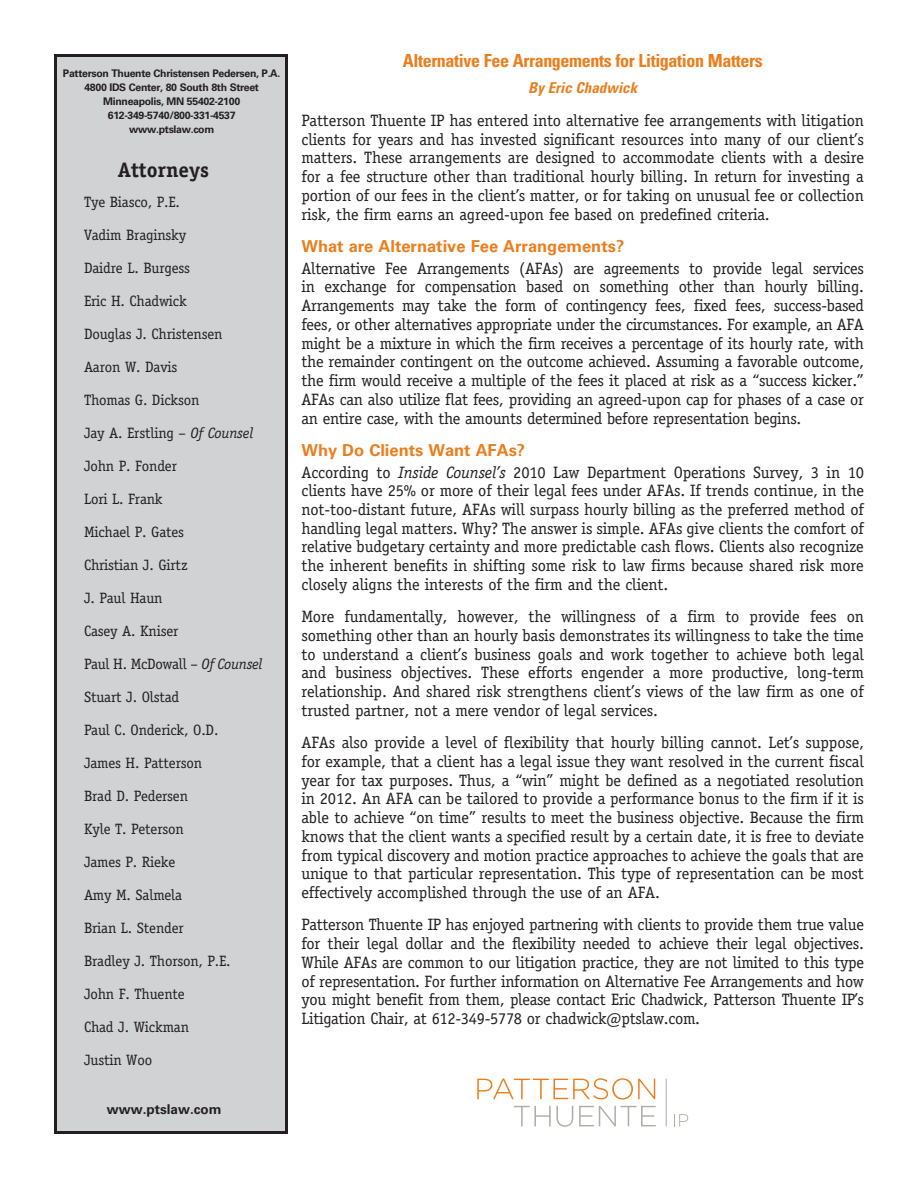
<style>
.page{position:relative;width:918px;height:1188px;background:#fff}
.page>*{position:absolute;margin:0;border:0;box-sizing:border-box;transform-origin:0 0}
.t1{font:700 21px "Officina Serif Std";color:#231f20}
.t2{font:700 condensed 18px "Univers LT Std";letter-spacing:-.02em;color:#ea7e1d}
.t3{font:16.5px/18.8px "Officina Serif Std";letter-spacing:-.01em;color:#231f20;text-align:justify}
.t4{font:700 16.5px "Univers LT Std";color:#ea7e1d}
.t5{font:15px/33px "Officina Serif Std";letter-spacing:-.01em;color:#231f20}
.t6{font:italic 700 condensed 15px "Univers LT Std";color:#ea7e1d}
.t7{font:700 13.5px "Univers LT Std";color:#231f20}
.t8{font:700 10.5px/14.1px "Univers LT Std";letter-spacing:-.03em;color:#231f20;text-align:center}
.s1{font-style:italic}
</style>
<div class="page">
<svg style="left:477px;top:1078px;width:178px;height:22px"></svg>
<svg style="left:514px;top:1106px;width:59px;height:21px"></svg>
<svg style="left:579px;top:1106px;width:77px;height:20px"></svg>
<hr style="left:666px;top:1079px;width:1px;height:47px;background:#acafa6">
<svg style="left:679px;top:1114px;width:9px;height:12px"></svg>
<div style="left:56px;top:56px;width:230px;height:1076px;background:#d1d2d4"></div>
<div style="left:54px;top:54px;width:234px;height:1080px;border:3px solid #231f20"></div>
<p class="t8" style="left:63px;top:66px;width:219px">Patterson Thuente Christensen Pedersen, P.A.<br>4800 IDS Center, 80 South 8th Street<br>Minneapolis, MN 55402-2100<br>612-349-5740/800-331-4537<br>www.ptslaw.com</p>
<p class="t1" style="left:118px;top:157px;width:93px">Attorneys</p>
<p class="t5" style="left:84px;top:186px;width:97px">Tye Biasco, P.E.</p>
<p class="t5" style="left:84px;top:219px;width:104px">Vadim Braginsky</p>
<p class="t5" style="left:84px;top:252px;width:108px">Daidre L. Burgess</p>
<p class="t5" style="left:84px;top:285px;width:104px">Eric H. Chadwick</p>
<p class="t5" style="left:84px;top:318px;width:140px">Douglas J. Christensen</p>
<p class="t5" style="left:84px;top:351px;width:95px">Aaron W. Davis</p>
<p class="t5" style="left:84px;top:384px;width:117px">Thomas G. Dickson</p>
<p class="t5" style="left:84px;top:417px;width:171px">Jay A. Erstling – <span class="s1">Of Counsel</span></p>
<p class="t5" style="left:84px;top:450px;width:95px">John P. Fonder</p>
<p class="t5" style="left:84px;top:483px;width:80px">Lori L. Frank</p>
<p class="t5" style="left:84px;top:516px;width:102px">Michael P. Gates</p>
<p class="t5" style="left:84px;top:549px;width:105px">Christian J. Girtz</p>
<p class="t5" style="left:84px;top:582px;width:80px">J. Paul Haun</p>
<p class="t5" style="left:84px;top:615px;width:96px">Casey A. Kniser</p>
<p class="t5" style="left:84px;top:648px;width:180px">Paul H. McDowall – <span class="s1">Of Counsel<br></span>Stuart J. Olstad</p>
<p class="t5" style="left:84px;top:714px;width:136px">Paul C. Onderick, O.D.</p>
<p class="t5" style="left:84px;top:747px;width:120px">James H. Patterson</p>
<p class="t5" style="left:84px;top:780px;width:106px">Brad D. Pedersen</p>
<p class="t5" style="left:84px;top:813px;width:101px">Kyle T. Peterson</p>
<p class="t5" style="left:84px;top:846px;width:93px">James P. Rieke</p>
<p class="t5" style="left:84px;top:879px;width:100px">Amy M. Salmela</p>
<p class="t5" style="left:84px;top:912px;width:101px">Brian L. Stender</p>
<p class="t5" style="left:84px;top:945px;width:148px">Bradley J. Thorson, P.E.</p>
<p class="t5" style="left:84px;top:978px;width:102px">John F. Thuente</p>
<p class="t5" style="left:84px;top:1011px;width:107px">Chad J. Wickman</p>
<p class="t5" style="left:84px;top:1044px;width:70px">Justin Woo</p>
<p class="t7" style="left:107px;top:1101px;width:116px">www.ptslaw.com</p>
<p class="t2" style="left:403px;top:50px;width:361px">Alternative Fee Arrangements for Litigation Matters</p>
<p class="t6" style="left:528px;top:78px;width:110px">By Eric Chadwick</p>
<p class="t3" style="left:302px;top:111px;width:564px">Patterson Thuente IP has entered into alternative fee arrangements with litigation clients for years and has invested significant resources into many of our client’s matters. These arrangements are designed to accommodate clients with a desire for a fee structure other than traditional hourly billing. In return for investing a portion of our fees in the client’s matter, or for taking on unusual fee or collection risk, the firm earns an agreed-upon fee based on predefined criteria.</p>
<p class="t4" style="left:302px;top:236px;width:324px">What are Alternative Fee Arrangements?</p>
<p class="t3" style="left:302px;top:259px;width:564px">Alternative Fee Arrangements (AFAs) are agreements to provide legal services in exchange for compensation based on something other than hourly billing.<br>Arrangements may take the form of contingency fees, fixed fees, success-based fees, or other alternatives appropriate under the circumstances. For example, an AFA might be a mixture in which the firm receives a percentage of its hourly rate, with the remainder contingent on the outcome achieved. Assuming a favorable outcome, the firm would receive a multiple of the fees it placed at risk as a “success kicker.” AFAs can also utilize flat fees, providing an agreed-upon cap for phases of a case or an entire case, with the amounts determined before representation begins.</p>
<p class="t4" style="left:302px;top:440px;width:225px">Why Do Clients Want AFAs?</p>
<p class="t3" style="left:302px;top:463px;width:564px">According to <span class="s1">Inside Counsel’s</span> 2010 Law Department Operations Survey, 3 in 10 clients have 25% or more of their legal fees under AFAs. If trends continue, in the not-too-distant future, AFAs will surpass hourly billing as the preferred method of handling legal matters. Why? The answer is simple. AFAs give clients the comfort of relative budgetary certainty and more predictable cash flows. Clients also recognize the inherent benefits in shifting some risk to law firms because shared risk more closely aligns the interests of the firm and the client.</p>
<p class="t3" style="left:302px;top:607px;width:564px">More fundamentally, however, the willingness of a firm to provide fees on something other than an hourly basis demonstrates its willingness to take the time to understand a client’s business goals and work together to achieve both legal and business objectives. These efforts engender a more productive, long-term relationship. And shared risk strengthens client’s views of the law firm as one of trusted partner, not a mere vendor of legal services.</p>
<p class="t3" style="left:302px;top:733px;width:564px">AFAs also provide a level of flexibility that hourly billing cannot. Let’s suppose, for example, that a client has a legal issue they want resolved in the current fiscal year for tax purposes. Thus, a “win” might be defined as a negotiated resolution in 2012. An AFA can be tailored to provide a performance bonus to the firm if it is able to achieve “on time” results to meet the business objective. Because the firm knows that the client wants a specified result by a certain date, it is free to deviate from typical discovery and motion practice approaches to achieve the goals that are unique to that particular representation. This type of representation can be most effectively accomplished through the use of an AFA.</p>
<p class="t3" style="left:302px;top:915px;width:564px">Patterson Thuente IP has enjoyed partnering with clients to provide them true value for their legal dollar and the flexibility needed to achieve their legal objectives.<br>While AFAs are common to our litigation practice, they are not limited to this type of representation. For further information on Alternative Fee Arrangements and how you might benefit from them, please contact Eric Chadwick, Patterson Thuente IP’s Litigation Chair, at 612-349-5778 or chadwick@ptslaw.com.</p>
</div>
